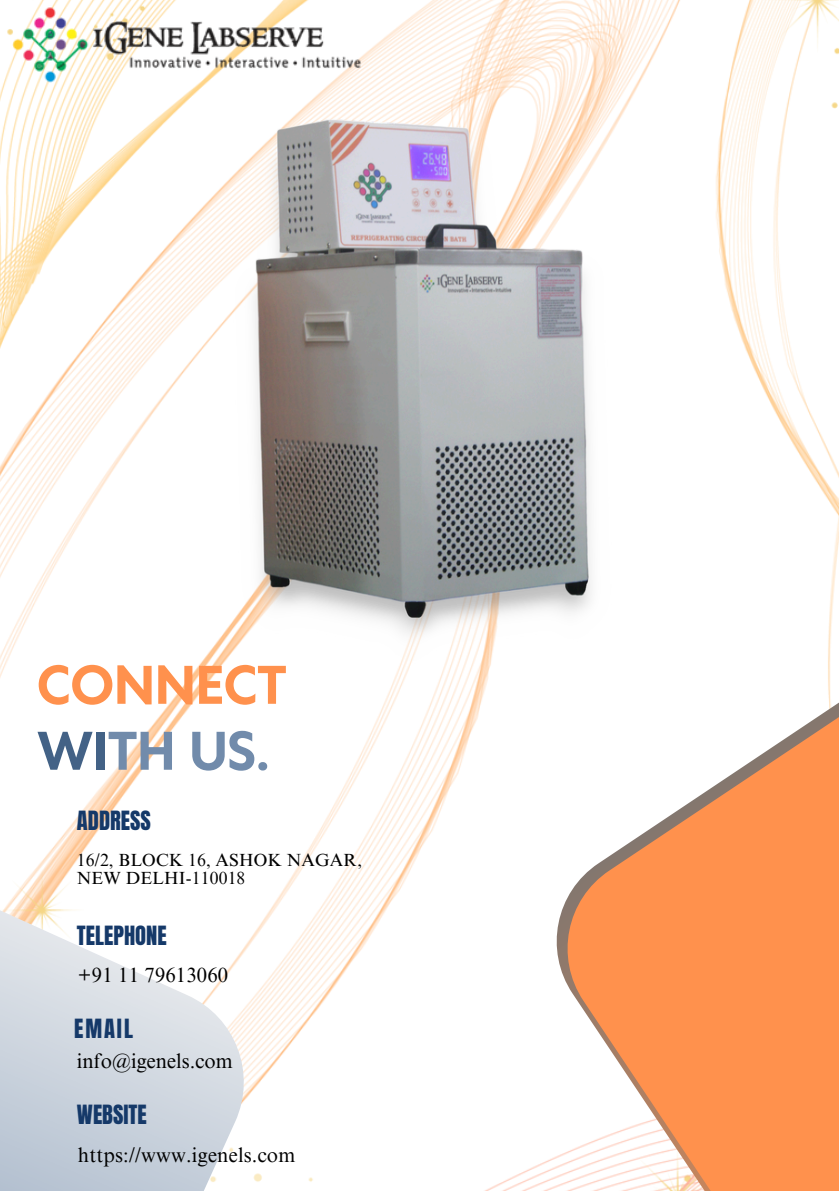
<style>
.page{position:relative;width:839px;height:1191px;background:#fff}
.page>*{position:absolute;margin:0;border:0;box-sizing:border-box;transform-origin:0 0}
.t1{font:700 50.8px/66px "Klein Text";color:#ff914d}
.t2{font:22.6px "Anton";color:#153969}
.t3{font:20.6px "Times NRMT Pro";letter-spacing:.01em;color:#000}
.t4{font:17.6px/18.4px "Times NRMT Pro";letter-spacing:.01em;color:#000}
.s1{color:#436286}
.s2{color:#718bab}
</style>
<div class="page">
<img style="left:0;top:0;width:838px;height:1191px">
<img style="left:13px;top:6px;width:172px;height:78px">
<svg style="left:0;top:729px;width:365px;height:462px"></svg>
<svg style="left:484px;top:954px;width:1px;height:23px"></svg>
<svg style="left:485px;top:595px;width:353px;height:596px"></svg>
<svg style="left:495px;top:602px;width:343px;height:589px"></svg>
<img style="left:185px;top:0;width:495px;height:668px">
<p class="t1" style="left:37px;top:656px;width:251px">CONNECT<br><span class="s1">WI</span><span class="s2">TH US.</span></p>
<p class="t2" style="left:77px;top:805px;width:75px">ADDRESS</p>
<p class="t4" style="left:77px;top:853px;width:286px">16/2, BLOCK 16, ASHOK NAGAR,<br>NEW DELHI-110018</p>
<p class="t2" style="left:77px;top:919px;width:91px">TELEPHONE</p>
<p class="t3" style="left:78px;top:967px;width:152px">+91 11 79613060</p>
<p class="t2" style="left:74px;top:1012px;width:60px">EMAIL</p>
<p class="t3" style="left:77px;top:1053px;width:157px">info@igenels.com</p>
<p class="t2" style="left:77px;top:1098px;width:71px">WEBSITE</p>
<p class="t3" style="left:78px;top:1147px;width:219px">https://www.igenels.com</p>
</div>
